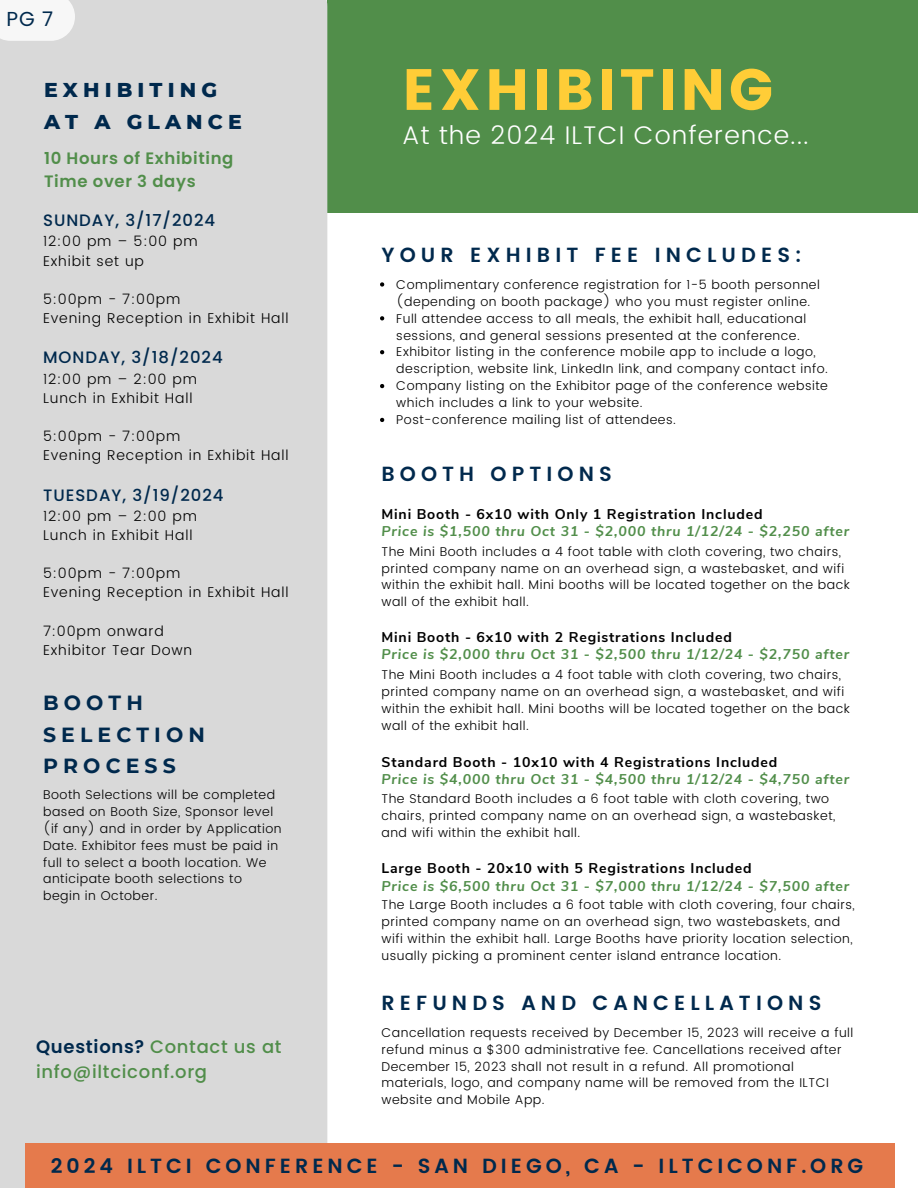
<style>
.page{position:relative;width:918px;height:1188px;background:#fff}
.page>*{position:absolute;margin:0;border:0;box-sizing:border-box;transform-origin:0 0}
.t1{font:57.9px "Poppins";letter-spacing:.06em;color:#ffcd37}
.t2{font:300 25.5px "Poppins";letter-spacing:.04em;color:#fff}
.t3{font:600 20.4px "Poppins";letter-spacing:.25em;color:#00294d}
.t4{font:600 20.4px "Poppins";letter-spacing:.195em;color:#00294d}
.t5{font:700 20.4px/31.5px "Montserrat";letter-spacing:.25em;color:#00294d}
.t6{font:800 20.4px "Montserrat";letter-spacing:.25em;color:#00294d}
.t7{font:20.1px "Poppins";color:#00294d}
.t8{font:500 18px "Poppins";letter-spacing:.04em;color:#518e4a}
.t9{font:500 16.5px "Poppins";letter-spacing:.06em;color:#00294d}
.t10{font:600 16.5px/22.5px "Poppins";letter-spacing:.04em;color:#518e4a}
.t11{font:300 14.25px "Poppins";letter-spacing:.06em;color:#000}
.t12{font:italic 700 14.1px "Nunito Sans";letter-spacing:.06em;color:#518e4a}
.t13{font:700 14.1px "Nunito Sans";letter-spacing:.06em;color:#000}
.t14{font:300 12.75px/17px "Poppins";letter-spacing:.04em;color:#000}
.s1{font-weight:600;color:#00294d}
</style>
<div class="page">
<div style="left:327px;top:0;width:591px;height:212px;background:#518e4a"></div>
<div style="left:0;top:0;width:327px;height:1188px;background:#d9d9d9"></div>
<div style="left:25px;top:1143px;width:870px;height:45px;background:#e57a4c"></div>
<svg style="left:380px;top:282px;width:4px;height:5px"></svg>
<svg style="left:380px;top:316px;width:4px;height:4px"></svg>
<svg style="left:380px;top:350px;width:4px;height:4px"></svg>
<svg style="left:380px;top:384px;width:4px;height:4px"></svg>
<svg style="left:380px;top:418px;width:4px;height:4px"></svg>
<svg style="left:0;top:0;width:75px;height:41px"></svg>
<p class="t7" style="left:7px;top:5px;width:48px">PG 7</p>
<p class="t6" style="left:44px;top:77px;width:175px">EXHIBITING</p>
<p class="t6" style="left:44px;top:109px;width:199px">AT A GLANCE</p>
<p class="t10" style="left:44px;top:147px;width:191px">10 Hours of Exhibiting<br>Time over 3 days</p>
<p class="t9" style="left:43px;top:209px;width:174px">SUNDAY, 3/17/2024</p>
<p class="t11" style="left:43px;top:233px;width:156px">12:00 pm – 5:00 pm</p>
<p class="t11" style="left:43px;top:252px;width:102px">Exhibit set up</p>
<p class="t11" style="left:43px;top:291px;width:139px">5:00pm - 7:00pm</p>
<p class="t11" style="left:43px;top:310px;width:247px">Evening Reception in Exhibit Hall</p>
<p class="t9" style="left:43px;top:346px;width:181px">MONDAY, 3/18/2024</p>
<p class="t11" style="left:43px;top:370px;width:155px">12:00 pm – 2:00 pm</p>
<p class="t11" style="left:43px;top:390px;width:151px">Lunch in Exhibit Hall</p>
<p class="t11" style="left:43px;top:428px;width:139px">5:00pm - 7:00pm</p>
<p class="t11" style="left:43px;top:447px;width:247px">Evening Reception in Exhibit Hall</p>
<p class="t9" style="left:43px;top:483px;width:182px">TUESDAY, 3/19/2024</p>
<p class="t11" style="left:43px;top:508px;width:155px">12:00 pm – 2:00 pm</p>
<p class="t11" style="left:43px;top:527px;width:151px">Lunch in Exhibit Hall</p>
<p class="t11" style="left:43px;top:565px;width:139px">5:00pm - 7:00pm</p>
<p class="t11" style="left:43px;top:584px;width:247px">Evening Reception in Exhibit Hall</p>
<p class="t11" style="left:43px;top:622px;width:122px">7:00pm onward</p>
<p class="t11" style="left:43px;top:642px;width:151px">Exhibitor Tear Down</p>
<p class="t5" style="left:43px;top:687px;width:163px">BOOTH<br>SELECTION<br>PROCESS</p>
<p class="t14" style="left:43px;top:786px;width:240px">Booth Selections will be completed based on Booth Size, Sponsor level (if any) and in order by Application<br>Date. Exhibitor fees must be paid in full to select a booth location. We anticipate booth selections to begin in October.</p>
<p class="t8" style="left:36px;top:1034px;width:247px"><span class="s1">Questions?</span> Contact us at</p>
<p class="t8" style="left:36px;top:1059px;width:173px">info@iltciconf.org</p>
<p class="t1" style="left:402px;top:56px;width:372px">EXHIBITING</p>
<p class="t2" style="left:402px;top:120px;width:408px">At the 2024 ILTCI Conference...</p>
<p class="t3" style="left:381px;top:243px;width:422px">YOUR EXHIBIT FEE INCLUDES:</p>
<p class="t14" style="left:396px;top:276px;width:425px">Complimentary conference registration for 1-5 booth personnel (depending on booth package) who you must register online.</p>
<p class="t14" style="left:396px;top:310px;width:411px">Full attendee access to all meals, the exhibit hall, educational sessions, and general sessions presented at the conference.</p>
<p class="t14" style="left:396px;top:344px;width:433px">Exhibitor listing in the conference mobile app to include a logo, description, website link, LinkedIn link, and company contact info.</p>
<p class="t14" style="left:396px;top:377px;width:433px">Company listing on the Exhibitor page of the conference website which includes a link to your website.</p>
<p class="t14" style="left:396px;top:411px;width:281px">Post-conference mailing list of attendees.</p>
<p class="t3" style="left:381px;top:462px;width:232px">BOOTH OPTIONS</p>
<p class="t13" style="left:381px;top:505px;width:383px">Mini Booth - 6x10 with Only 1 Registration Included</p>
<p class="t12" style="left:381px;top:522px;width:469px">Price is $1,500 thru Oct 31 - $2,000 thru 1/12/24 - $2,250 after</p>
<p class="t14" style="left:381px;top:543px;width:470px">The Mini Booth includes a 4 foot table with cloth covering, two chairs, printed company name on an overhead sign, a wastebasket, and wifi within the exhibit hall. Mini booths will be located together on the back wall of the exhibit hall.</p>
<p class="t13" style="left:381px;top:628px;width:352px">Mini Booth - 6x10 with 2 Registrations Included</p>
<p class="t12" style="left:381px;top:645px;width:469px">Price is $2,000 thru Oct 31 - $2,500 thru 1/12/24 - $2,750 after</p>
<p class="t14" style="left:381px;top:666px;width:470px">The Mini Booth includes a 4 foot table with cloth covering, two chairs, printed company name on an overhead sign, a wastebasket, and wifi within the exhibit hall. Mini booths will be located together on the back wall of the exhibit hall.</p>
<p class="t13" style="left:381px;top:752px;width:397px">Standard Booth - 10x10 with 4 Registrations Included</p>
<p class="t12" style="left:381px;top:769px;width:469px">Price is $4,000 thru Oct 31 - $4,500 thru 1/12/24 - $4,750 after</p>
<p class="t14" style="left:381px;top:790px;width:455px">The Standard Booth includes a 6 foot table with cloth covering, two chairs, printed company name on an overhead sign, a wastebasket, and wifi within the exhibit hall.</p>
<p class="t13" style="left:381px;top:858px;width:372px">Large Booth - 20x10 with 5 Registrations Included</p>
<p class="t12" style="left:381px;top:876px;width:469px">Price is $6,500 thru Oct 31 - $7,000 thru 1/12/24 - $7,500 after</p>
<p class="t14" style="left:381px;top:897px;width:475px">The Large Booth includes a 6 foot table with cloth covering, four chairs, printed company name on an overhead sign, two wastebaskets, and wifi within the exhibit hall. Large Booths have priority location selection, usually picking a prominent center island entrance location.</p>
<p class="t3" style="left:381px;top:991px;width:441px">REFUNDS AND CANCELLATIONS</p>
<p class="t14" style="left:381px;top:1024px;width:473px">Cancellation requests received by December 15, 2023 will receive a full refund minus a $300 administrative fee. Cancellations received after December 15, 2023 shall not result in a refund. All promotional materials, logo, and company name will be removed from the ILTCI website and Mobile App.</p>
<p class="t4" style="left:51px;top:1154px;width:814px">2024 ILTCI CONFERENCE - SAN DIEGO, CA - ILTCICONF.ORG</p>
</div>
